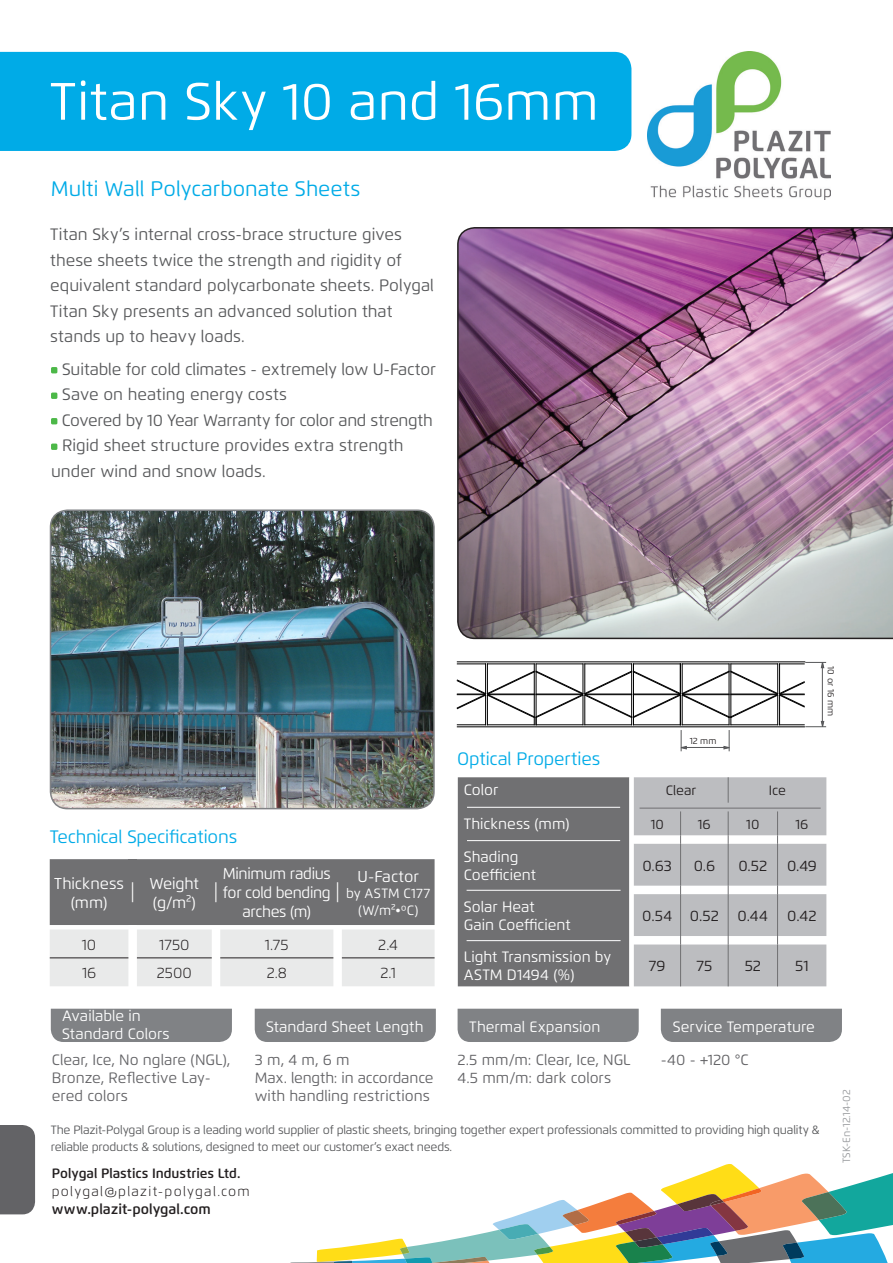
<style>
.page{position:relative;width:893px;height:1263px;background:#fff}
.page>*{position:absolute;margin:0;border:0;box-sizing:border-box;transform-origin:0 0}
.text_Flexo_26_Regula{font:52.5px "Flexo";color:#fff}
.t1{font:21.3px "Flexo";color:#fff;scale:.74 1}
.t2{font:21px "Flexo";color:#00abe7}
.t3{font:18px "Flexo";letter-spacing:-.01em;color:#00abe7}
.טקסט_מוצרים{font:16.5px/25.5px "Flexo";color:#57585a}
.טקסט_מוצרים-2{font:16.5px "Flexo";letter-spacing:-.02em;color:#57585a}
.t4{font:15.75px/18.9px "Flexo";letter-spacing:-.02em;color:#fff;text-align:center}
.t5{font:15.75px "Flexo";letter-spacing:.005em;color:#fff}
.t6{font:15px/18px "Flexo";color:#fff}
.t7{font:15px/18px "Flexo";color:#636366}
.t8{font:15px "Flexo";letter-spacing:.01em;color:#231f20}
.t9{font:300 15px "Flexo";letter-spacing:.005em;color:#231f20}
.t10{font:600 14.25px "Flexo";letter-spacing:.005em;color:#231f20}
.t11{font:600 13.5px "Flexo";color:#231f20}
.t12{font:300 13.5px "Flexo";letter-spacing:.095em;color:#231f20}
.t13{font:13.5px/16.2px "Flexo";letter-spacing:.01em;color:#fff;text-align:center}
.t14{font:13.5px "Flexo";color:#231f20}
.t15{font:12px/16.5px "Flexo";letter-spacing:-.02em;color:#57585a}
.text_Flexo_10_Light{font:10.5px "Flexo";color:#97999c}
.t16{font:9px "Flexo";color:#231f20}
</style>
<div class="page">
<div style="left:0;top:52px;width:631px;height:99px;background:#00abe7"></div>
<img style="left:648px;top:52px;width:182px;height:148px">
<svg style="left:290px;top:1164px;width:603px;height:99px"></svg>
<div style="left:0;top:1125px;width:35px;height:89px;background:#636366"></div>
<img style="left:457px;top:227px;width:436px;height:412px">
<svg style="left:51px;top:367px;width:6px;height:6px"></svg>
<div style="left:51px;top:392px;width:6px;height:7px;background:#4cb848"></div>
<svg style="left:51px;top:418px;width:6px;height:6px"></svg>
<div style="left:51px;top:443px;width:6px;height:7px;background:#4cb848"></div>
<img style="left:50px;top:512px;width:384px;height:297px">
<div style="left:50px;top:509px;width:385px;height:300px;border:2px solid #808285;border-radius:17px"></div>
<svg style="left:50px;top:859px;width:385px;height:127px;background:#aaabac"></svg>
<hr style="left:50px;top:957px;width:78px;height:1px;background:#231f20">
<hr style="left:137px;top:957px;width:75px;height:1px;background:#231f20">
<hr style="left:220px;top:957px;width:113px;height:1px;background:#231f20">
<hr style="left:342px;top:957px;width:93px;height:1px;background:#231f20">
<div style="left:51px;top:1009px;width:181px;height:33px;background:#808285"></div>
<div style="left:255px;top:1009px;width:181px;height:33px;background:#808285"></div>
<div style="left:458px;top:1009px;width:181px;height:33px;background:#808285"></div>
<div style="left:661px;top:1009px;width:181px;height:33px;background:#808285"></div>
<svg style="left:458px;top:777px;width:368px;height:209px;background:#9d9ea0"></svg>
<hr style="left:467px;top:807px;width:153px;height:1px;background:#fff">
<hr style="left:640px;top:808px;width:181px;height:1px;background:#707072">
<hr style="left:467px;top:840px;width:153px;height:1px;background:#fff">
<hr style="left:467px;top:890px;width:154px;height:1px;background:#fff">
<hr style="left:467px;top:940px;width:154px;height:1px;background:#fff">
<svg style="left:457px;top:662px;width:369px;height:89px"></svg>
<p class="text_Flexo_26_Regula" style="left:50px;top:70px;width:551px">Titan Sky 10 and 16mm</p>
<p class="t2" style="left:51px;top:176px;width:311px">Multi Wall Polycarbonate Sheets</p>
<p class="טקסט_מוצרים" style="left:50px;top:222px;width:385px">Titan Sky’s internal cross-brace structure gives these sheets twice the strength and rigidity of equivalent standard polycarbonate sheets. Polygal Titan Sky presents an advanced solution that stands up to heavy loads.</p>
<p class="טקסט_מוצרים" style="left:62px;top:356px;width:375px">Suitable for cold climates - extremely low U-Factor</p>
<p class="טקסט_מוצרים" style="left:62px;top:382px;width:226px">Save on heating energy costs</p>
<p class="טקסט_מוצרים-2" style="left:62px;top:410px;width:372px">Covered by 10 Year Warranty for color and strength</p>
<p class="טקסט_מוצרים" style="left:51px;top:433px;width:354px;text-indent:11px">Rigid sheet structure provides extra strength under wind and snow loads.</p>
<p class="t16" style="left:836px;top:666px;width:51px;rotate:90deg">10 or 16 mm</p>
<p class="t3" style="left:50px;top:826px;width:189px">Technical Specifications</p>
<p class="t5" style="left:54px;top:874px;width:71px">Thickness</p>
<p class="t4" style="left:71px;top:893px;width:38px">(mm)</p>
<p class="t1" style="left:131px;top:878px;width:7px">|</p>
<p class="t4" style="left:149px;top:874px;width:51px">Weight</p>
<p class="t4" style="left:153px;top:893px;width:45px">(g/m²)</p>
<p class="t4" style="left:223px;top:864px;width:109px">Minimum radius</p>
<p class="t4" style="left:223px;top:883px;width:109px">for cold bending arches (m)</p>
<p class="t1" style="left:336px;top:878px;width:7px">|</p>
<p class="t1" style="left:214px;top:878px;width:7px">|</p>
<p class="t4" style="left:358px;top:867px;width:63px">U-Factor</p>
<p class="t13" style="left:346px;top:885px;width:86px">by ASTM C177 (W/m²•ºC)</p>
<p class="t3" style="left:457px;top:748px;width:145px">Optical Properties</p>
<p class="t16" style="left:690px;top:735px;width:28px">12 mm</p>
<p class="t6" style="left:464px;top:781px;width:36px">Color</p>
<p class="t14" style="left:666px;top:782px;width:32px">Clear</p>
<p class="t14" style="left:769px;top:782px;width:19px">Ice</p>
<p class="t6" style="left:464px;top:815px;width:107px">Thickness (mm)</p>
<p class="t14" style="left:651px;top:816px;width:15px">10</p>
<p class="t14" style="left:698px;top:816px;width:14px">16</p>
<p class="t14" style="left:746px;top:816px;width:15px">10</p>
<p class="t14" style="left:795px;top:816px;width:14px">16</p>
<p class="t6" style="left:464px;top:847px;width:56px">Shading</p>
<p class="t6" style="left:464px;top:865px;width:74px">Coefficient</p>
<p class="t8" style="left:642px;top:856px;width:31px">0.63</p>
<p class="t8" style="left:694px;top:856px;width:23px">0.6</p>
<p class="t8" style="left:738px;top:856px;width:30px">0.52</p>
<p class="t8" style="left:787px;top:856px;width:31px">0.49</p>
<p class="t6" style="left:464px;top:898px;width:72px">Solar Heat</p>
<p class="t6" style="left:464px;top:916px;width:108px">Gain Coefficient</p>
<p class="t8" style="left:642px;top:907px;width:32px">0.54</p>
<p class="t8" style="left:690px;top:907px;width:30px">0.52</p>
<p class="t8" style="left:738px;top:907px;width:32px">0.44</p>
<p class="t8" style="left:787px;top:907px;width:31px">0.42</p>
<p class="t9" style="left:82px;top:935px;width:16px">10</p>
<p class="t9" style="left:159px;top:935px;width:32px">1750</p>
<p class="t9" style="left:265px;top:935px;width:25px">1.75</p>
<p class="t9" style="left:378px;top:935px;width:21px">2.4</p>
<p class="t9" style="left:82px;top:964px;width:16px">16</p>
<p class="t9" style="left:157px;top:964px;width:37px">2500</p>
<p class="t9" style="left:267px;top:964px;width:22px">2.8</p>
<p class="t9" style="left:380px;top:964px;width:17px">2.1</p>
<p class="t6" style="left:62px;top:1007px;width:80px">Available in</p>
<p class="t6" style="left:62px;top:1025px;width:109px">Standard Colors</p>
<p class="t6" style="left:266px;top:1018px;width:159px">Standard Sheet Length</p>
<p class="t6" style="left:469px;top:1018px;width:133px">Thermal Expansion</p>
<p class="t6" style="left:673px;top:1018px;width:144px">Service Temperature</p>
<p class="t7" style="left:52px;top:1050px;width:180px">Clear, Ice, No nglare (NGL),</p>
<p class="t7" style="left:52px;top:1068px;width:160px">Bronze, Reflective Lay&shy;ered colors</p>
<p class="t6" style="left:464px;top:948px;width:149px">Light Transmission by<br>ASTM D1494 (%)</p>
<p class="t8" style="left:649px;top:957px;width:18px">79</p>
<p class="t8" style="left:696px;top:957px;width:17px">75</p>
<p class="t8" style="left:745px;top:957px;width:18px">52</p>
<p class="t8" style="left:795px;top:957px;width:15px">51</p>
<p class="t7" style="left:458px;top:1050px;width:174px">2.5 mm/m: Clear, Ice, NGL</p>
<p class="t7" style="left:458px;top:1068px;width:155px">4.5 mm/m: dark colors</p>
<p class="t7" style="left:661px;top:1050px;width:89px">-40 - +120 °C</p>
<p class="t7" style="left:255px;top:1050px;width:96px">3 m, 4 m, 6 m</p>
<p class="t7" style="left:255px;top:1068px;width:180px">Max. length: in accordance</p>
<p class="t7" style="left:255px;top:1086px;width:177px">with handling restrictions</p>
<p class="t15" style="left:51px;top:1122px;width:770px">The Plazit-Polygal Group is a leading world supplier of plastic sheets, bringing together expert professionals committed to providing high quality &amp; reliable products &amp; solutions, designed to meet our customer’s exact needs.</p>
<p class="t11" style="left:52px;top:1165px;width:190px">Polygal Plastics Industries Ltd.</p>
<p class="t12" style="left:52px;top:1183px;width:200px">polygal@plazit-polygal.com</p>
<p class="t10" style="left:52px;top:1201px;width:161px">www.plazit-polygal.com</p>
<p class="text_Flexo_10_Light" style="left:840px;top:1163px;width:75px;rotate:-90deg">TSK-En-12.14-02</p>
</div>
